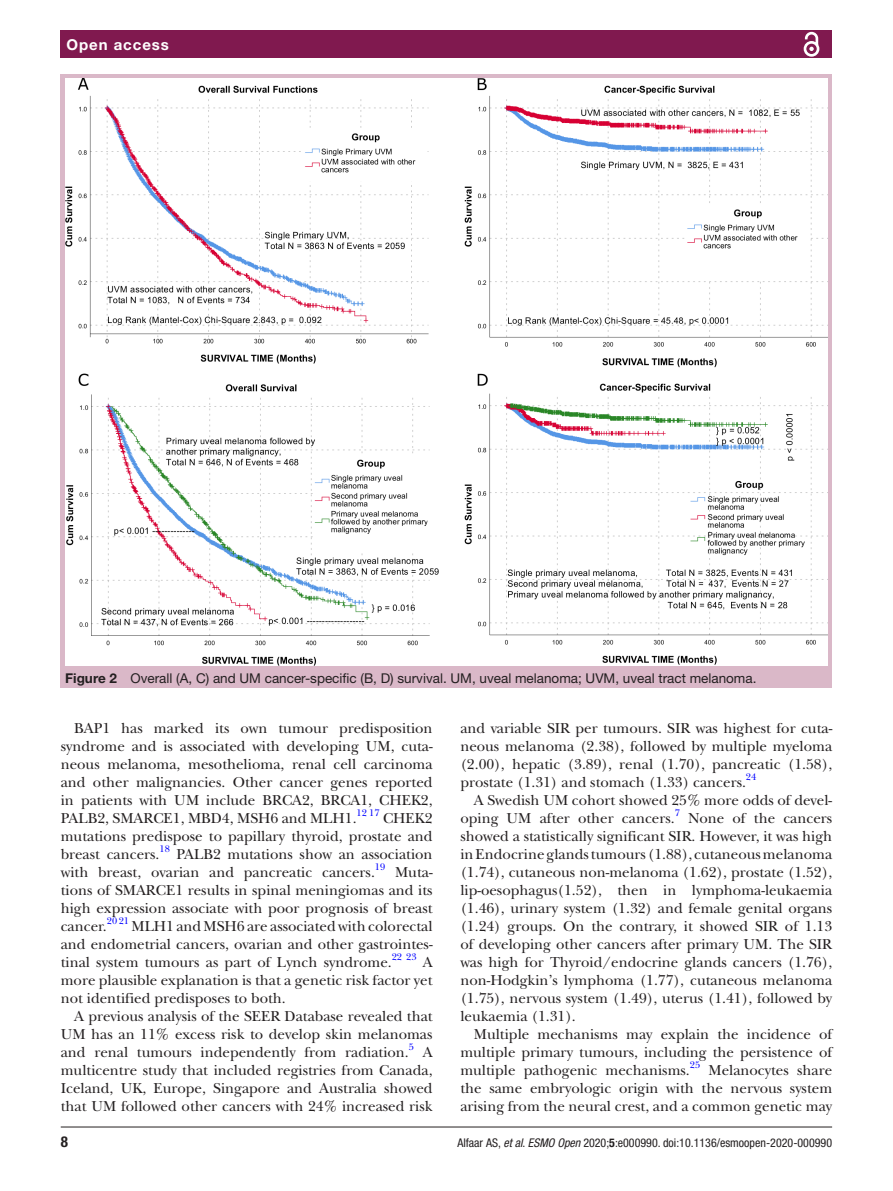
<style>
.page{position:relative;width:893px;height:1191px;background:#fff}
.page>*{position:absolute;margin:0;border:0;box-sizing:border-box;transform-origin:0 0}
.t1{font:15px/18px "New Baskerville";color:#231f20;text-align:justify}
.t2{font:700 15px "Helvetica Neue LT Std";letter-spacing:.065em;color:#fff}
.t3{font:700 condensed 15px "Helvetica Neue LT Std";color:#231f20}
.t4{font:13.5px "Helvetica Neue LT Std";color:#231f20}
.t5{font:condensed 12px "Helvetica Neue LT Std";color:#231f20}
.t6{font:9.9px "New Baskerville";color:#00f}
.s1{font-weight:700}
.s2{font-style:italic}
</style>
<div class="page">
<div style="left:61px;top:31px;width:771px;height:27px;background:#80194f"></div>
<hr style="left:61px;top:1126px;width:771px;height:1px;background:#231f20">
<svg style="left:803px;top:31px;width:17px;height:26px"></svg>
<div style="left:61px;top:74px;width:771px;height:613px;background:#dab8c8"></div>
<img style="left:65px;top:79px;width:763px;height:586px">
<p class="t2" style="left:66px;top:35px;width:104px">Open access</p>
<p class="t4" style="left:65px;top:670px;width:693px"><span class="s1">Figure 2</span> Overall (A, C) and UM cancer-specific (B, D) survival. UM, uveal melanoma; UVM, uveal tract melanoma.</p>
<p class="t1" style="left:61px;top:719px;width:373px;text-indent:14px">BAP1 has marked its own tumour predisposition syndrome and is associated with developing UM, cuta&shy;neous melanoma, mesothelioma, renal cell carcinoma and other malignancies. Other cancer genes reported in patients with UM include BRCA2, BRCA1, CHEK2, PALB2, SMARCE1, MBD4, MSH6 and MLH1.</p>
<p class="t6" style="left:357px;top:807px;width:24px">12 17</p>
<p class="t1" style="left:61px;top:809px;width:373px;text-indent:322px">CHEK2 mutations predispose to papillary thyroid, prostate and breast cancers.</p>
<p class="t6" style="left:159px;top:843px;width:12px">18</p>
<p class="t1" style="left:61px;top:845px;width:373px;text-indent:116px">PALB2 mutations show an association with breast, ovarian and pancreatic cancers.</p>
<p class="t6" style="left:375px;top:861px;width:12px">19</p>
<p class="t1" style="left:61px;top:863px;width:373px;text-indent:334px">Muta&shy;tions of SMARCE1 results in spinal meningiomas and its high expression associate with poor prognosis of breast cancer.</p>
<p class="t6" style="left:107px;top:915px;width:24px">20 21</p>
<p class="t1" style="left:61px;top:917px;width:373px;text-indent:71px">MLH1 and MSH6 are associated with colorectal and endometrial cancers, ovarian and other gastrointes&shy;tinal system tumours as part of Lynch syndrome.</p>
<p class="t6" style="left:392px;top:951px;width:26px">22 23</p>
<p class="t1" style="left:61px;top:953px;width:373px;text-indent:362px">A more plausible explanation is that a genetic risk factor yet not identified predisposes to both.</p>
<p class="t1" style="left:61px;top:1007px;width:373px;text-indent:14px">A previous analysis of the SEER Database revealed that UM has an 11% excess risk to develop skin melanomas and renal tumours independently from radiation.</p>
<p class="t6" style="left:409px;top:1041px;width:7px">5</p>
<p class="t1" style="left:61px;top:1043px;width:373px;text-indent:362px">A multicentre study that included registries from Canada, Iceland, UK, Europe, Singapore and Australia showed that UM followed other cancers with 24% increased risk</p>
<p class="t1" style="left:460px;top:719px;width:373px">and variable SIR per tumours. SIR was highest for cuta&shy;neous melanoma (2.38), followed by multiple myeloma (2.00), hepatic (3.89), renal (1.70), pancreatic (1.58), prostate (1.31) and stomach (1.33) cancers.</p>
<p class="t6" style="left:746px;top:771px;width:12px">24</p>
<p class="t1" style="left:460px;top:791px;width:373px;text-indent:14px">A Swedish UM cohort showed 25% more odds of devel&shy;oping UM after other cancers.</p>
<p class="t6" style="left:675px;top:807px;width:7px">7</p>
<p class="t1" style="left:460px;top:809px;width:373px;text-indent:228px">None of the cancers showed a statistically significant SIR. However, it was high in Endocrine glands tumours (1.88), cutaneous melanoma (1.74), cutaneous non-melanoma (1.62), prostate (1.52), lip-oesophagus(1.52), then in lymphoma-leukaemia (1.46), urinary system (1.32) and female genital organs (1.24) groups. On the contrary, it showed SIR of 1.13 of developing other cancers after primary UM. The SIR was high for Thyroid/endocrine glands cancers (1.76), non-Hodgkin’s lymphoma (1.77), cutaneous melanoma (1.75), nervous system (1.49), uterus (1.41), followed by leukaemia (1.31).</p>
<p class="t1" style="left:460px;top:1025px;width:373px;text-indent:14px">Multiple mechanisms may explain the incidence of multiple primary tumours, including the persistence of multiple pathogenic mechanisms.</p>
<p class="t6" style="left:690px;top:1059px;width:12px">25</p>
<p class="t1" style="left:460px;top:1061px;width:373px;text-indent:248px">Melanocytes share the same embryologic origin with the nervous system arising from the neural crest, and a common genetic may</p>
<p class="t3" style="left:61px;top:1132px;width:9px">8</p>
<p class="t5" style="left:457px;top:1135px;width:376px">Alfaar AS, <span class="s2">et al</span>. <span class="s2">ESMO Open</span> 2020;<span class="s1">5</span>:e000990. doi:10.1136/esmoopen-2020-000990</p>
</div>
